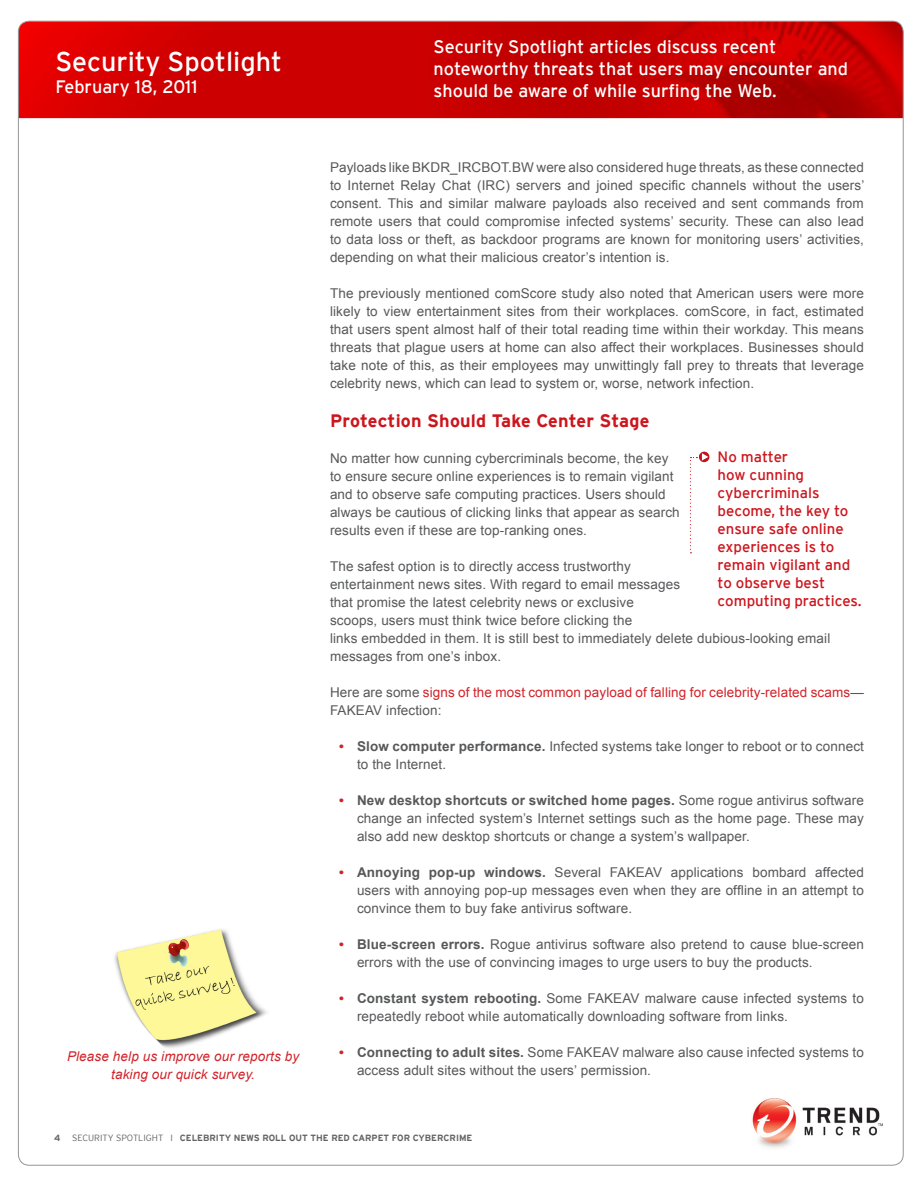
<style>
.page{position:relative;width:918px;height:1188px;background:#fff}
.page>*{position:absolute;margin:0;border:0;box-sizing:border-box;transform-origin:0 0}
.t1{font:27px "Interstate";color:#fff}
.t2{font:18px/21.6px "Interstate";color:#fff}
.heading_2{font:700 18px "Interstate";letter-spacing:.01em;color:#cd151d}
.inset{font:15px/18px "Interstate";color:#cd151d}
.body_text{font:13.5px/18px "Arial";letter-spacing:.01em;color:#57585a;text-align:justify}
.bulleted_item{font:13.5px/18px "Arial";letter-spacing:.01em;color:#57585a}
.body_text_1{font:13.5px/18px "Arial";letter-spacing:.01em;color:#57585a}
.body_text-2{font:13.5px/18px "Arial";letter-spacing:.01em;color:#d1232a}
.t3{font:italic 13.5px/18px "Arial";letter-spacing:.01em;color:#d1232a;text-align:center}
.t4{font:700 9px "Interstate";color:#636366}
.s1{color:#57585a}
.s2{font-weight:700;color:#d1232a}
.s3{font-weight:700}
.s4{font-weight:300}
</style>
<div class="page">
<img style="left:18px;top:21px;width:884px;height:97px">
<img style="left:752px;top:1098px;width:130px;height:50px">
<svg style="left:690px;top:451px;width:20px;height:102px"></svg>
<img style="left:114px;top:929px;width:153px;height:119px">
<h1 class="t1" style="left:56px;top:47px;width:228px">Security Spotlight</h1>
<h2 class="t2" style="left:56px;top:76px;width:144px">February 18, 2011</h2>
<p class="t3" style="left:67px;top:1047px;width:234px">Please help us improve our reports by taking our quick survey.</p>
<h2 class="t2" style="left:434px;top:36px;width:416px">Security Spotlight articles discuss recent noteworthy threats that users may encounter and should be aware of while surfing the Web.</h2>
<p class="body_text" style="left:330px;top:158px;width:536px">Payloads like BKDR_IRCBOT.BW were also considered huge threats, as these connected to Internet Relay Chat (IRC) servers and joined specific channels without the users’ consent. This and similar malware payloads also received and sent commands from remote users that could compromise infected systems’ security. These can also lead to data loss or theft, as backdoor programs are known for monitoring users’ activities, depending on what their malicious creator’s intention is.</p>
<p class="body_text" style="left:330px;top:284px;width:535px">The previously mentioned comScore study also noted that American users were more likely to view entertainment sites from their workplaces. comScore, in fact, estimated that users spent almost half of their total reading time within their workday. This means threats that plague users at home can also affect their workplaces. Businesses should take note of this, as their employees may unwittingly fall prey to threats that leverage celebrity news, which can lead to system or, worse, network infection.</p>
<p class="heading_2" style="left:330px;top:411px;width:321px">Protection Should Take Center Stage</p>
<p class="body_text_1" style="left:330px;top:450px;width:351px">No matter how cunning cybercriminals become, the key to ensure secure online experiences is to remain vigilant and to observe safe computing practices. Users should always be cautious of clicking links that appear as search results even if these are top-ranking ones.</p>
<p class="body_text_1" style="left:330px;top:558px;width:502px">The safest option is to directly access trustworthy<br>entertainment news sites. With regard to email messages<br>that promise the latest celebrity news or exclusive<br>scoops, users must think twice before clicking the<br>links embedded in them. It is still best to immediately delete dubious-looking email messages from one’s inbox.</p>
<p class="body_text-2" style="left:330px;top:684px;width:535px"><span class="s1">Here are some</span> signs of the most common payload of falling for celebrity-related scams<span class="s1">—<br>FAKEAV infection:</span></p>
<p class="bulleted_item" style="left:357px;top:738px;width:508px;text-indent:-18px"><span class="s2">•</span> <span class="s3">Slow computer performance.</span> Infected systems take longer to reboot or to connect to the Internet.</p>
<p class="bulleted_item" style="left:357px;top:792px;width:508px;text-align:justify;text-indent:-18px"><span class="s2">•</span> <span class="s3">New desktop shortcuts or switched home pages.</span> Some rogue antivirus software change an infected system’s Internet settings such as the home page. These may also add new desktop shortcuts or change a system’s wallpaper.</p>
<p class="bulleted_item" style="left:357px;top:864px;width:508px;text-align:justify;text-indent:-18px"><span class="s2">•</span> <span class="s3">Annoying pop-up windows.</span> Several FAKEAV applications bombard affected users with annoying pop-up messages even when they are offline in an attempt to convince them to buy fake antivirus software.</p>
<p class="bulleted_item" style="left:357px;top:936px;width:508px;text-indent:-18px"><span class="s2">•</span> <span class="s3">Blue-screen errors.</span> Rogue antivirus software also pretend to cause blue-screen errors with the use of convincing images to urge users to buy the products.</p>
<p class="bulleted_item" style="left:357px;top:990px;width:508px;text-indent:-18px"><span class="s2">•</span> <span class="s3">Constant system rebooting.</span> Some FAKEAV malware cause infected systems to repeatedly reboot while automatically downloading software from links.</p>
<p class="bulleted_item" style="left:357px;top:1044px;width:508px;text-indent:-18px"><span class="s2">•</span> <span class="s3">Connecting to adult sites.</span> Some FAKEAV malware also cause infected systems to access adult sites without the users’ permission.</p>
<p class="inset" style="left:718px;top:448px;width:145px">No matter<br>how cunning cybercriminals become, the key to ensure safe online experiences is to remain vigilant and to observe best computing practices.</p>
<p class="t4" style="left:54px;top:1133px;width:8px">4</p>
<p class="t4" style="left:72px;top:1133px;width:402px"><span class="s4">SECURITY SPOTLIGHT I</span> CELEBRITY NEWS ROLL OUT THE RED CARPET FOR CYBERCRIME</p>
</div>
